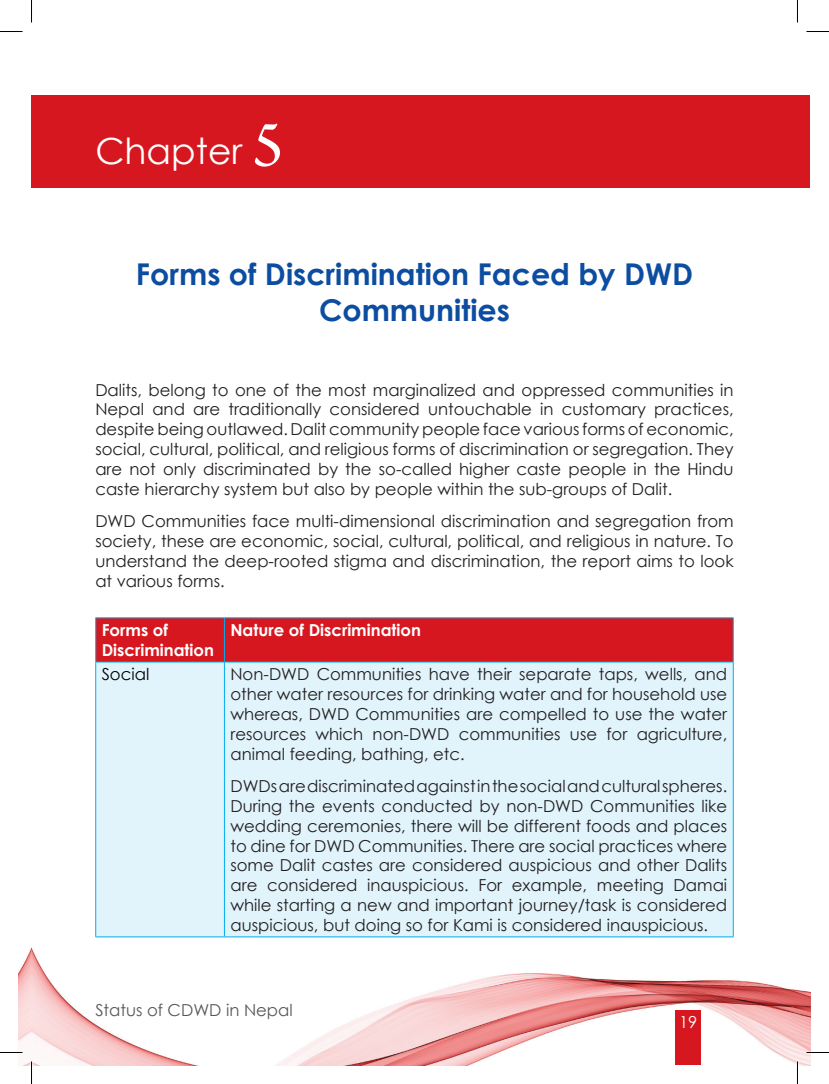
<style>
.page{position:relative;width:829px;height:1084px;background:#fff}
.page>*{position:absolute;margin:0;border:0;box-sizing:border-box;transform-origin:0 0}
.chapter{font:36px "Century Gothic";color:#fff}
.chapter-2{font:700 30px/36px "Century Gothic";color:#0d4da1;text-align:center}
.body_text{font:16.5px/19.8px "Century Gothic";color:#231f20;text-align:justify}
.body_text-2{font:700 16.5px/19.8px "Century Gothic";color:#fff}
.t1{font:16.5px "Century Gothic";color:#57585a}
.body_text-3{font:16.5px "Century Gothic";color:#000}
.t2{font:16.5px "Century Gothic";color:#fff}
.s1{font-family:"Arno Pro";font-size:66px}
</style>
<div class="page">
<img style="left:19px;top:947px;width:791px;height:118px">
<div style="left:675px;top:1010px;width:25px;height:55px;background:#d7171f"></div>
<div style="left:96px;top:618px;width:636px;height:43px;background:#d7171f"></div>
<div style="left:96px;top:662px;width:636px;height:274px;background:#e1f4fc"></div>
<hr style="left:95px;top:617px;width:129px;height:1px;background:#00aeef">
<hr style="left:95px;top:618px;width:1px;height:43px;background:#00aeef">
<hr style="left:224px;top:617px;width:509px;height:1px;background:#00aeef">
<hr style="left:224px;top:618px;width:1px;height:43px;background:#00aeef">
<hr style="left:732px;top:618px;width:1px;height:43px;background:#00aeef">
<hr style="left:95px;top:661px;width:129px;height:1px;background:#00aeef">
<hr style="left:95px;top:662px;width:1px;height:274px;background:#00aeef">
<hr style="left:224px;top:661px;width:509px;height:1px;background:#00aeef">
<hr style="left:224px;top:662px;width:1px;height:274px;background:#00aeef">
<hr style="left:732px;top:662px;width:1px;height:274px;background:#00aeef">
<hr style="left:95px;top:936px;width:129px;height:1px;background:#00aeef">
<hr style="left:224px;top:936px;width:509px;height:1px;background:#00aeef">
<div style="left:32px;top:95px;width:778px;height:93px;background:#d7171f"></div>
<hr style="left:0;top:1051px;width:22px;height:2px;background:#fff">
<hr style="left:806px;top:1051px;width:22px;height:2px;background:#fff">
<hr style="left:796px;top:1061px;width:2px;height:22px;background:#fff">
<svg style="left:0;top:31px;width:22px;height:1px"></svg>
<svg style="left:806px;top:31px;width:22px;height:1px"></svg>
<svg style="left:0;top:1052px;width:22px;height:1px"></svg>
<svg style="left:806px;top:1052px;width:22px;height:1px"></svg>
<svg style="left:31px;top:0;width:1px;height:23px"></svg>
<svg style="left:31px;top:1061px;width:1px;height:22px"></svg>
<svg style="left:797px;top:0;width:1px;height:23px"></svg>
<svg style="left:797px;top:1061px;width:1px;height:22px"></svg>
<p class="chapter" style="left:95px;top:126px;width:190px">Chapter <span class="s1">5</span></p>
<p class="chapter-2" style="left:136px;top:255px;width:558px">Forms of Discrimination Faced by DWD<br>Communities</p>
<p class="body_text" style="left:95px;top:379px;width:639px">Dalits, belong to one of the most marginalized and oppressed communities in Nepal and are traditionally considered untouchable in customary practices, despite being outlawed. Dalit community people face various forms of economic, social, cultural, political, and religious forms of discrimination or segregation. They are not only discriminated by the so-called higher caste people in the Hindu caste hierarchy system but also by people within the sub-groups of Dalit.</p>
<p class="body_text" style="left:95px;top:511px;width:639px">DWD Communities face multi-dimensional discrimination and segregation from society, these are economic, social, cultural, political, and religious in nature. To understand the deep-rooted stigma and discrimination, the report aims to look at various forms.</p>
<p class="body_text-2" style="left:102px;top:619px;width:114px">Forms of<br>Discrimination</p>
<p class="body_text-2" style="left:230px;top:619px;width:192px">Nature of Discrimination</p>
<p class="body_text-3" style="left:102px;top:663px;width:49px">Social</p>
<p class="body_text" style="left:230px;top:664px;width:498px">Non-DWD Communities have their separate taps, wells, and other water resources for drinking water and for household use whereas, DWD Communities are compelled to use the water resources which non-DWD communities use for agriculture, animal feeding, bathing, etc.</p>
<p class="body_text" style="left:230px;top:776px;width:498px">DWDs are discriminated against in the social and cultural spheres.<br>During the events conducted by non-DWD Communities like wedding ceremonies, there will be different foods and places to dine for DWD Communities. There are social practices where some Dalit castes are considered auspicious and other Dalits are considered inauspicious. For example, meeting Damai while starting a new and important journey/task is considered auspicious, but doing so for Kami is considered inauspicious.</p>
<p class="t1" style="left:95px;top:998px;width:199px">Status of CDWD in Nepal</p>
<p class="t2" style="left:679px;top:1010px;width:20px">19</p>
</div>
